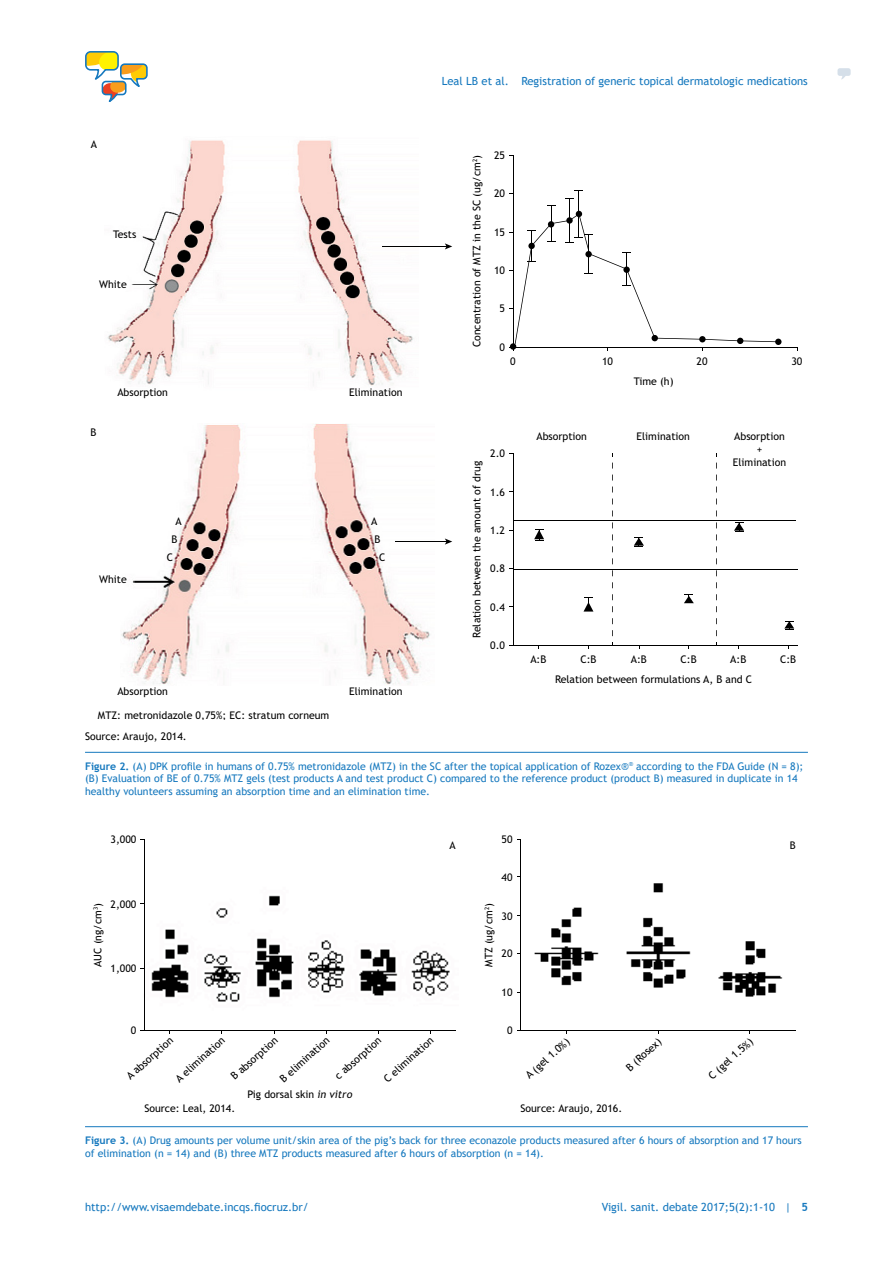
<style>
.page{position:relative;width:893px;height:1263px;background:#fff}
.page>*{position:absolute;margin:0;border:0;box-sizing:border-box;transform-origin:0 0}
.t1{font:11.25px "Trebuchet MS";color:#1578be}
.t2{font:10.5px/12.6px "Trebuchet MS";color:#000;text-align:center}
.t3{font:10.5px/12.6px "Trebuchet MS";color:#1578be}
.s1{font-weight:700}
.s2{font-style:italic}
</style>
<div class="page">
<svg style="left:85px;top:51px;width:63px;height:51px"></svg>
<svg style="left:837px;top:68px;width:14px;height:11px"></svg>
<hr style="left:85px;top:752px;width:723px;height:1px;background:#1578be">
<img style="left:121px;top:423px;width:309px;height:262px">
<hr style="left:513px;top:155px;width:1px;height:192px;background:#000">
<hr style="left:513px;top:347px;width:284px;height:1px;background:#000">
<svg style="left:778px;top:339px;width:3px;height:6px"></svg>
<hr style="left:569px;top:198px;width:1px;height:45px;background:#000">
<hr style="left:579px;top:191px;width:1px;height:46px;background:#000">
<svg style="left:509px;top:205px;width:269px;height:146px"></svg>
<img style="left:107px;top:140px;width:307px;height:246px">
<hr style="left:382px;top:246px;width:65px;height:1px;background:#000">
<svg style="left:445px;top:243px;width:7px;height:6px"></svg>
<hr style="left:513px;top:454px;width:1px;height:191px;background:#000">
<hr style="left:513px;top:645px;width:284px;height:1px;background:#000">
<hr style="left:513px;top:569px;width:284px;height:1px;background:#000">
<hr style="left:513px;top:520px;width:283px;height:1px;background:#000">
<hr style="left:396px;top:541px;width:51px;height:1px;background:#000">
<svg style="left:445px;top:538px;width:7px;height:7px"></svg>
<svg style="left:534px;top:529px;width:10px;height:12px"></svg>
<svg style="left:634px;top:537px;width:10px;height:10px"></svg>
<svg style="left:734px;top:522px;width:10px;height:10px"></svg>
<svg style="left:584px;top:597px;width:9px;height:14px"></svg>
<svg style="left:684px;top:594px;width:10px;height:9px"></svg>
<svg style="left:784px;top:621px;width:10px;height:9px"></svg>
<hr style="left:85px;top:1126px;width:723px;height:1px;background:#1578be">
<img style="left:534px;top:883px;width:249px;height:114px">
<img style="left:151px;top:895px;width:299px;height:139px">
<hr style="left:144px;top:839px;width:1px;height:191px;background:#000">
<hr style="left:144px;top:1030px;width:312px;height:1px;background:#000">
<hr style="left:520px;top:839px;width:1px;height:191px;background:#000">
<hr style="left:520px;top:1030px;width:276px;height:1px;background:#000">
<p class="t2" style="left:91px;top:138px;width:8px">A</p>
<p class="t2" style="left:113px;top:228px;width:25px">Tests</p>
<p class="t2" style="left:99px;top:278px;width:29px">White</p>
<p class="t2" style="left:91px;top:426px;width:7px">B</p>
<p class="t2" style="left:117px;top:386px;width:52px">Absorption</p>
<p class="t2" style="left:349px;top:386px;width:55px">Elimination</p>
<p class="t2" style="left:171px;top:512px;width:12px;line-height:18.6px">A<br>B</p>
<p class="t2" style="left:167px;top:551px;width:8px">C</p>
<p class="t2" style="left:371px;top:512px;width:11px;line-height:18.6px">A<br>B</p>
<p class="t2" style="left:379px;top:551px;width:8px">C</p>
<p class="t2" style="left:99px;top:573px;width:29px">White</p>
<p class="t2" style="left:117px;top:685px;width:52px">Absorption</p>
<p class="t2" style="left:98px;top:709px;width:233px">MTZ: metronidazole 0,75%; EC: stratum corneum</p>
<p class="t2" style="left:349px;top:685px;width:55px">Elimination</p>
<p class="t1" style="left:442px;top:74px;width:368px">Leal LB et al. Registration of generic topical dermatologic medications</p>
<p class="t2" style="left:470px;top:347px;width:194px;rotate:-90deg">Concentration of MTZ in the SC (ug/cm<sup>2</sup>)</p>
<p class="t2" style="left:494px;top:149px;width:13px">25</p>
<p class="t2" style="left:494px;top:187px;width:13px">20</p>
<p class="t2" style="left:494px;top:226px;width:13px">15</p>
<p class="t2" style="left:494px;top:264px;width:13px">10</p>
<p class="t2" style="left:500px;top:302px;width:7px">5</p>
<p class="t2" style="left:500px;top:341px;width:7px">0</p>
<p class="t2" style="left:510px;top:355px;width:7px">0</p>
<p class="t2" style="left:602px;top:355px;width:13px">10</p>
<p class="t2" style="left:697px;top:355px;width:13px">20</p>
<p class="t2" style="left:791px;top:355px;width:13px">30</p>
<p class="t2" style="left:634px;top:375px;width:41px">Time (h)</p>
<p class="t2" style="left:490px;top:447px;width:16px">2.0</p>
<p class="t2" style="left:490px;top:485px;width:16px">1.6</p>
<p class="t2" style="left:490px;top:524px;width:16px">1.2</p>
<p class="t2" style="left:490px;top:562px;width:16px">0.8</p>
<p class="t2" style="left:490px;top:600px;width:16px">0.4</p>
<p class="t2" style="left:490px;top:639px;width:16px">0.0</p>
<p class="t2" style="left:470px;top:638px;width:179px;rotate:-90deg">Relation between the amount of drug</p>
<p class="t2" style="left:536px;top:430px;width:52px">Absorption</p>
<p class="t2" style="left:636px;top:430px;width:55px">Elimination</p>
<p class="t2" style="left:733px;top:430px;width:55px">Absorption +<br>Elimination</p>
<p class="t2" style="left:530px;top:653px;width:18px">A:B</p>
<p class="t2" style="left:580px;top:653px;width:18px">C:B</p>
<p class="t2" style="left:631px;top:653px;width:18px">A:B</p>
<p class="t2" style="left:680px;top:653px;width:18px">C:B</p>
<p class="t2" style="left:730px;top:653px;width:18px">A:B</p>
<p class="t2" style="left:780px;top:653px;width:18px">C:B</p>
<p class="t2" style="left:555px;top:673px;width:199px">Relation between formulations A, B and C</p>
<p class="t2" style="left:85px;top:730px;width:103px">Source: Araujo, 2014.</p>
<p class="t3" style="left:85px;top:760px;width:720px"><span class="s1">Figure 2.</span> (A) DPK profile in humans of 0.75% metronidazole (MTZ) in the SC after the topical application of Rozex®<sup>®</sup> according to the FDA Guide (N = 8); (B) Evaluation of BE of 0.75% MTZ gels (test products A and test product C) compared to the reference product (product B) measured in duplicate in 14 healthy volunteers assuming an absorption time and an elimination time.</p>
<p class="t2" style="left:111px;top:833px;width:27px">3,000</p>
<p class="t2" style="left:111px;top:897px;width:27px">2,000</p>
<p class="t2" style="left:91px;top:967px;width:65px;rotate:-90deg">AUC (ng/cm<sup>3</sup>)</p>
<p class="t2" style="left:111px;top:962px;width:27px">1,000</p>
<p class="t2" style="left:502px;top:833px;width:13px">50</p>
<p class="t2" style="left:502px;top:870px;width:13px">40</p>
<p class="t2" style="left:502px;top:909px;width:13px">30</p>
<p class="t2" style="left:449px;top:838px;width:8px">A</p>
<p class="t2" style="left:790px;top:838px;width:7px">B</p>
<p class="t2" style="left:482px;top:967px;width:65px;rotate:-90deg">MTZ (ug/cm<sup>2</sup>)</p>
<p class="t2" style="left:502px;top:947px;width:13px">20</p>
<p class="t2" style="left:502px;top:986px;width:13px">10</p>
<p class="t2" style="left:131px;top:1024px;width:7px">0</p>
<p class="t2" style="left:124px;top:1073px;width:60px;rotate:-42deg">A absorption</p>
<p class="t2" style="left:173px;top:1075px;width:64px;rotate:-42deg">A elimination</p>
<p class="t2" style="left:228px;top:1073px;width:60px;rotate:-42deg">B absorption</p>
<p class="t2" style="left:277px;top:1075px;width:64px;rotate:-42deg">B elimination</p>
<p class="t2" style="left:332px;top:1072px;width:60px;rotate:-42deg">c absorption</p>
<p class="t2" style="left:381px;top:1076px;width:64px;rotate:-42deg">C elimination</p>
<p class="t2" style="left:507px;top:1024px;width:7px">0</p>
<p class="t2" style="left:523px;top:1072px;width:56px;rotate:-42deg">A (gel 1.0%)</p>
<p class="t2" style="left:623px;top:1064px;width:45px;rotate:-42deg">B (Rosex)</p>
<p class="t2" style="left:706px;top:1072px;width:57px;rotate:-42deg">C (gel 1.5%)</p>
<p class="t2" style="left:248px;top:1088px;width:106px">Pig dorsal skin <span class="s2">in vitro</span></p>
<p class="t2" style="left:144px;top:1101px;width:92px">Source: Leal, 2014.</p>
<p class="t2" style="left:520px;top:1101px;width:103px">Source: Araujo, 2016.</p>
<p class="t3" style="left:85px;top:1134px;width:718px"><span class="s1">Figure 3.</span> (A) Drug amounts per volume unit/skin area of the pig’s back for three econazole products measured after 6 hours of absorption and 17 hours of elimination (n = 14) and (B) three MTZ products measured after 6 hours of absorption (n = 14).</p>
<p class="t1" style="left:85px;top:1199px;width:225px">http://www.visaemdebate.incqs.fiocruz.br/</p>
<p class="t1" style="left:602px;top:1199px;width:208px">Vigil. sanit. debate 2017;5(2):1-10 | <span class="s1">5</span></p>
</div>
